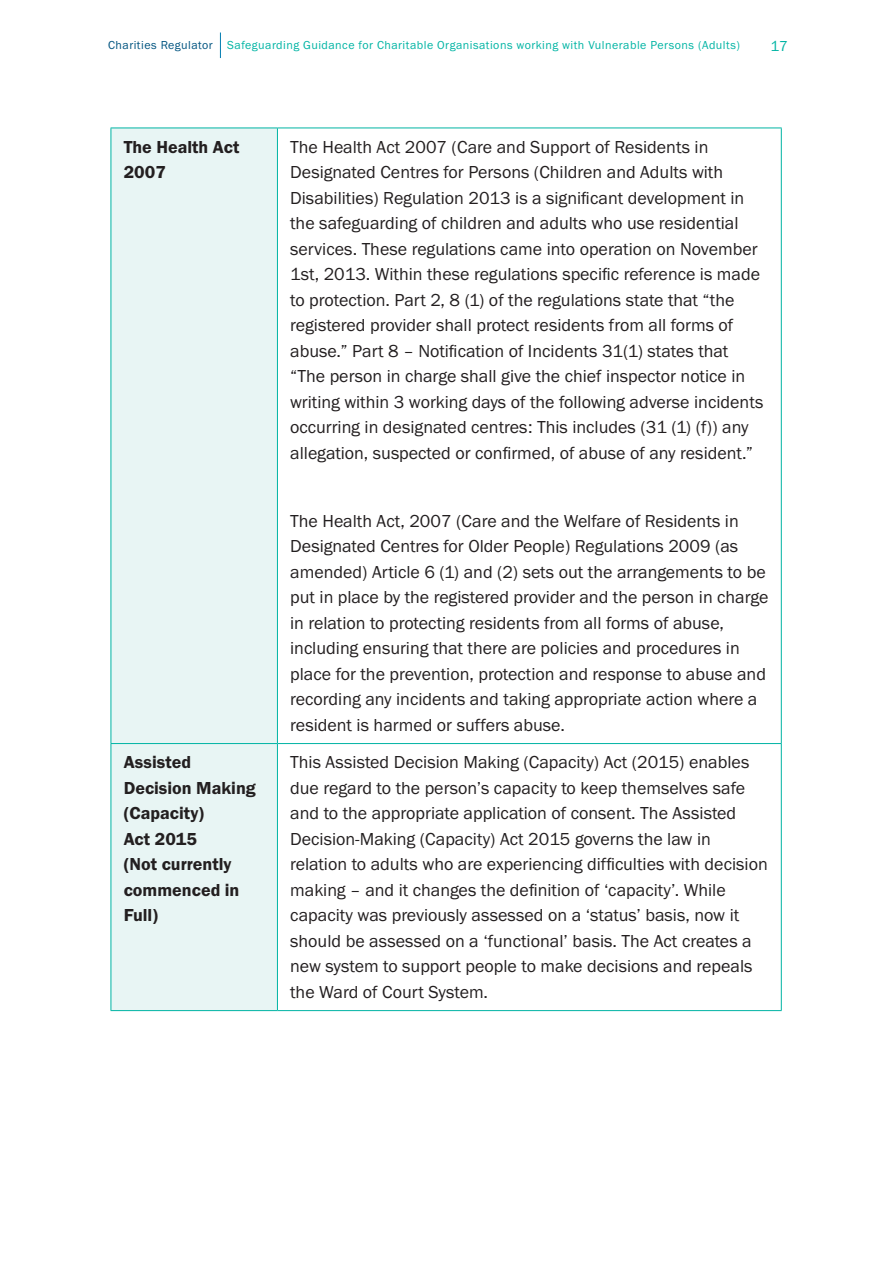
<style>
.page{position:relative;width:893px;height:1263px;background:#fff}
.page>*{position:absolute;margin:0;border:0;box-sizing:border-box;transform-origin:0 0}
.Body_Text{font:18px/25.5px "Franklin Gothic URW Boo";color:#231f20}
.Body_Text-2{font:18px/25.5px "Franklin Gothic URW Dem";color:#231f20}
.t1{font:15px "Franklin Gothic URW Boo";color:#00b4a4}
.t2{font:12px "Franklin Gothic URW Boo";letter-spacing:.04em;color:#00b4a4}
.s1{color:#005480}
</style>
<div class="page">
<svg style="left:220px;top:33px;width:1px;height:25px"></svg>
<div style="left:112px;top:129px;width:165px;height:881px;background:#e8f5f4"></div>
<hr style="left:111px;top:128px;width:166px;height:1px;background:#00b4a4">
<hr style="left:111px;top:128px;width:1px;height:615px;background:#00b4a4">
<hr style="left:277px;top:128px;width:505px;height:1px;background:#00b4a4">
<hr style="left:277px;top:128px;width:1px;height:615px;background:#00b4a4">
<hr style="left:781px;top:128px;width:1px;height:615px;background:#00b4a4">
<hr style="left:111px;top:743px;width:166px;height:1px;background:#00b4a4">
<hr style="left:111px;top:744px;width:1px;height:266px;background:#00b4a4">
<hr style="left:277px;top:743px;width:505px;height:1px;background:#00b4a4">
<hr style="left:277px;top:744px;width:1px;height:266px;background:#00b4a4">
<hr style="left:781px;top:744px;width:1px;height:266px;background:#00b4a4">
<hr style="left:111px;top:1010px;width:166px;height:1px;background:#00b4a4">
<hr style="left:277px;top:1010px;width:505px;height:1px;background:#00b4a4">
<p class="t2" style="left:108px;top:38px;width:633px"><span class="s1">Charities Regulator</span> Safeguarding Guidance for Charitable Organisations working with Vulnerable Persons (Adults)</p>
<p class="t1" style="left:770px;top:37px;width:19px">17</p>
<p class="Body_Text-2" style="left:124px;top:134px;width:117px">The Health Act<br>2007</p>
<p class="Body_Text" style="left:290px;top:134px;width:475px">The Health Act 2007 (Care and Support of Residents in Designated Centres for Persons (Children and Adults with Disabilities) Regulation 2013 is a significant development in the safeguarding of children and adults who use residential services. These regulations came into operation on November 1st, 2013. Within these regulations specific reference is made to protection. Part 2, 8 (1) of the regulations state that “the registered provider shall protect residents from all forms of abuse.” Part 8 – Notification of Incidents 31(1) states that “The person in charge shall give the chief inspector notice in writing within 3 working days of the following adverse incidents occurring in designated centres: This includes (31 (1) (f)) any allegation, suspected or confirmed, of abuse of any resident.”</p>
<p class="Body_Text" style="left:290px;top:508px;width:480px">The Health Act, 2007 (Care and the Welfare of Residents in Designated Centres for Older People) Regulations 2009 (as amended) Article 6 (1) and (2) sets out the arrangements to be put in place by the registered provider and the person in charge in relation to protecting residents from all forms of abuse, including ensuring that there are policies and procedures in place for the prevention, protection and response to abuse and recording any incidents and taking appropriate action where a resident is harmed or suffers abuse.</p>
<p class="Body_Text-2" style="left:124px;top:749px;width:134px">Assisted<br>Decision Making (Capacity)<br>Act 2015<br>(Not currently commenced in<br>Full)</p>
<p class="Body_Text" style="left:290px;top:749px;width:479px">This Assisted Decision Making (Capacity) Act (2015) enables due regard to the person’s capacity to keep themselves safe and to the appropriate application of consent. The Assisted Decision-Making (Capacity) Act 2015 governs the law in relation to adults who are experiencing difficulties with decision making – and it changes the definition of ‘capacity’. While capacity was previously assessed on a ‘status’ basis, now it should be assessed on a ‘functional’ basis. The Act creates a new system to support people to make decisions and repeals the Ward of Court System.</p>
</div>
